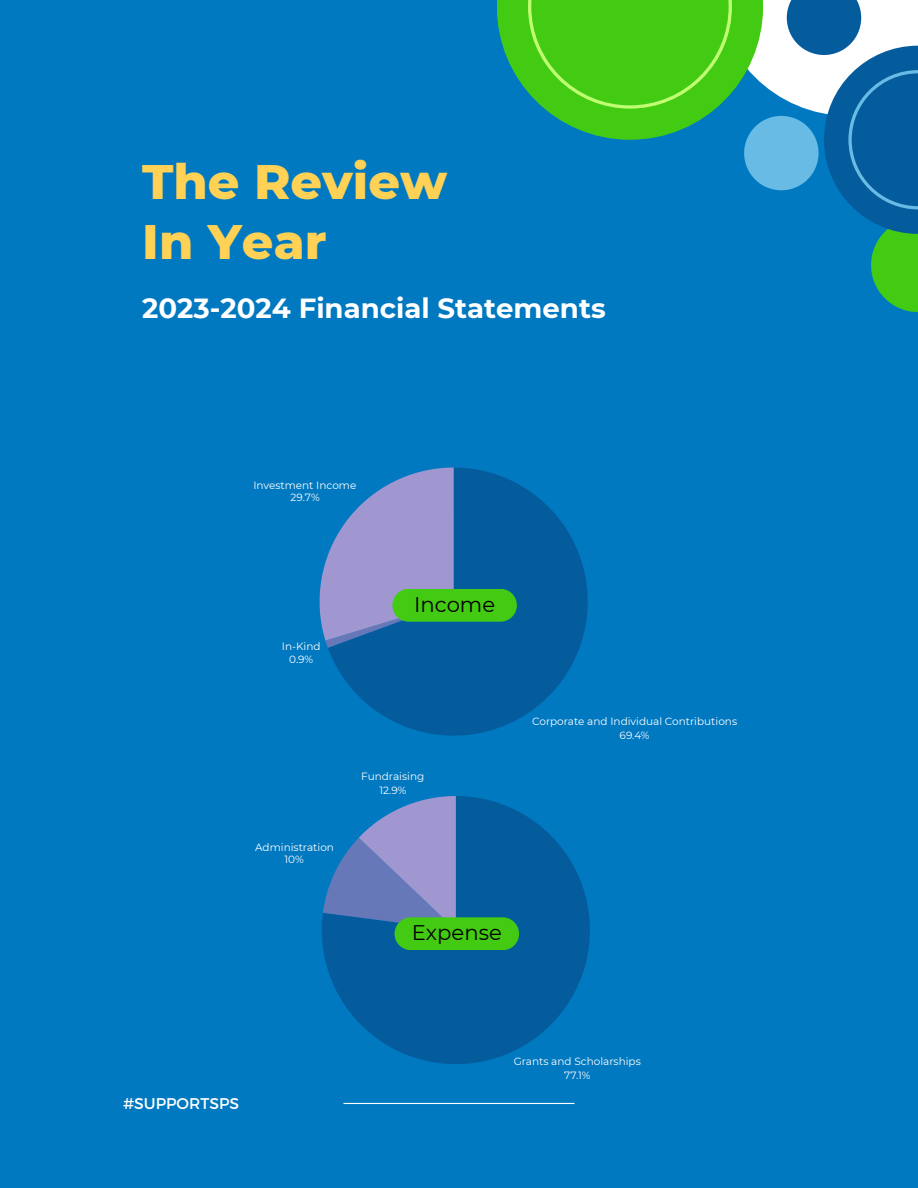
<style>
.page{position:relative;width:918px;height:1188px;background:#0079c1}
.page>*{position:absolute;margin:0;border:0;box-sizing:border-box;transform-origin:0 0}
.t1{font:800 49.35px/59.2px "Montserrat";color:#ffd155}
.t2{font:700 27.6px "Montserrat";color:#fff}
.t3{font:21.15px "Montserrat";color:#000}
.t4{font:15.45px "Montserrat";color:#fff}
.t5{font:10.5px/14.1px "Montserrat";color:#fff;text-align:center}
</style>
<div class="page">
<svg style="left:328px;top:468px;width:260px;height:268px;fill:#055c9d"></svg>
<svg style="left:320px;top:468px;width:134px;height:180px"></svg>
<div style="left:392px;top:589px;width:125px;height:33px;background:#43cb14;border-radius:16px"></div>
<hr style="left:343px;top:1103px;width:232px;height:1px;background:#fff">
<svg style="left:497px;top:0;width:421px;height:312px"></svg>
<svg style="left:322px;top:796px;width:268px;height:268px;fill:#055c9d"></svg>
<svg style="left:323px;top:796px;width:133px;height:134px"></svg>
<div style="left:395px;top:917px;width:124px;height:33px;background:#43cb14;border-radius:16px"></div>
<h1 class="t1" style="left:142px;top:152px;width:307px">The Review<br>In Year</h1>
<p class="t2" style="left:142px;top:291px;width:465px">2023-2024 Financial Statements</p>
<p class="t5" style="left:253px;top:479px;width:105px;line-height:12.3px">Investment Income<br>29.7%</p>
<p class="t5" style="left:282px;top:640px;width:40px;line-height:12.3px">In-Kind<br>0.9%</p>
<h2 class="t3" style="left:414px;top:591px;width:83px">Income</h2>
<p class="t5" style="left:255px;top:841px;width:80px;line-height:12.3px">Administration<br>10%</p>
<p class="t5" style="left:361px;top:769px;width:65px">Fundraising<br>12.9%</p>
<p class="t3" style="left:412px;top:920px;width:92px">Expense</p>
<p class="t5" style="left:532px;top:714px;width:206px">Corporate and Individual Contributions<br>69.4%</p>
<p class="t4" style="left:123px;top:1093px;width:118px">#SUPPORTSPS</p>
<p class="t5" style="left:514px;top:1054px;width:129px">Grants and Scholarships<br>77.1%</p>
</div>
